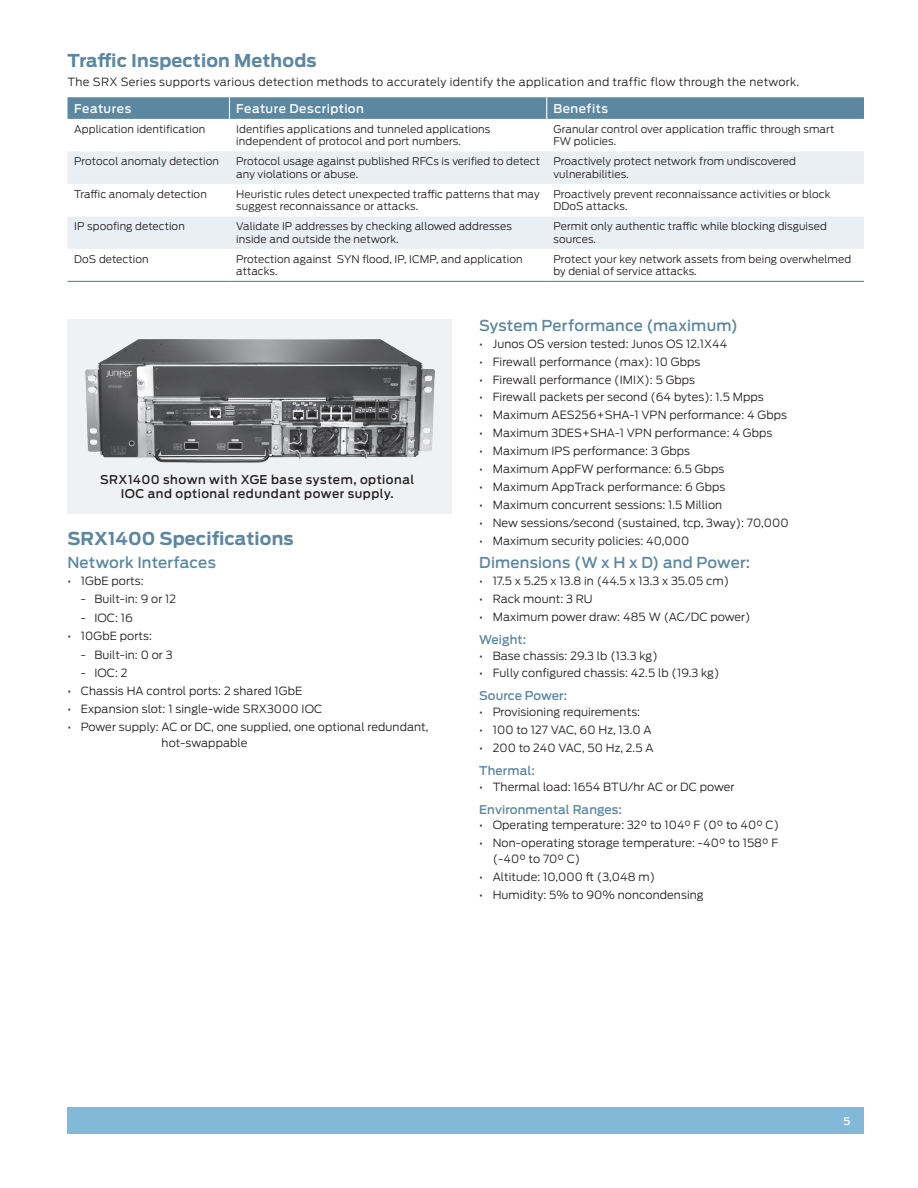
<style>
.page{position:relative;width:918px;height:1188px;background:#fff}
.page>*{position:absolute;margin:0;border:0;box-sizing:border-box;transform-origin:0 0}
.t1{font:700 17.7px "Antenna";letter-spacing:.01em;color:#5c87a1}
.t2{font:500 15px "Antenna";letter-spacing:.015em;color:#5c87a1}
.t3{font:500 12px/13.5px "Antenna";letter-spacing:.045em;color:#231f20;text-align:center}
.t4{font:500 12px "Antenna";letter-spacing:.01em;color:#5c87a1}
.t5{font:500 12px "Antenna";letter-spacing:.045em;color:#fff}
.t6{font:300 11.25px/15.8px "Antenna";letter-spacing:.01em;color:#231f20}
.t7{font:300 11.25px "Antenna";letter-spacing:.03em;color:#231f20}
.t8{font:300 10.5px/12.8px "Antenna";letter-spacing:.01em;color:#231f20}
.t9{font:500 10.5px "Antenna";color:#fff}
</style>
<div class="page">
<div style="left:68px;top:1107px;width:796px;height:27px;background:#83b9d8"></div>
<div style="left:68px;top:320px;width:384px;height:194px;background:#f0f1f2"></div>
<img style="left:85px;top:340px;width:350px;height:122px">
<div style="left:68px;top:151px;width:796px;height:33px;background:#e9eff4"></div>
<svg style="left:68px;top:217px;width:796px;height:64px;fill:#e9eff4"></svg>
<hr style="left:68px;top:281px;width:162px;height:1px;background:#5c87a1">
<hr style="left:230px;top:281px;width:317px;height:1px;background:#5c87a1">
<hr style="left:547px;top:281px;width:317px;height:1px;background:#5c87a1">
<svg style="left:68px;top:97px;width:796px;height:22px;background:#5e89a2"></svg>
<h1 class="t1" style="left:68px;top:50px;width:251px">Traffic Inspection Methods</h1>
<p class="t7" style="left:68px;top:75px;width:733px">The SRX Series supports various detection methods to accurately identify the application and traffic flow through the network.</p>
<p class="t5" style="left:74px;top:101px;width:59px">Features</p>
<p class="t5" style="left:236px;top:101px;width:129px">Feature Description</p>
<p class="t5" style="left:553px;top:101px;width:56px">Benefits</p>
<p class="t8" style="left:74px;top:123px;width:133px">Application identification</p>
<p class="t8" style="left:236px;top:123px;width:256px">Identifies applications and tunneled applications independent of protocol and port numbers.</p>
<p class="t8" style="left:554px;top:123px;width:282px">Granular control over application traffic through smart<br>FW policies.</p>
<p class="t8" style="left:74px;top:155px;width:146px">Protocol anomaly detection</p>
<p class="t8" style="left:236px;top:155px;width:305px">Protocol usage against published RFCs is verified to detect any violations or abuse.</p>
<p class="t8" style="left:554px;top:155px;width:244px">Proactively protect network from undiscovered vulnerabilities.</p>
<p class="t8" style="left:74px;top:188px;width:134px">Traffic anomaly detection</p>
<p class="t8" style="left:236px;top:188px;width:305px">Heuristic rules detect unexpected traffic patterns that may suggest reconnaissance or attacks.</p>
<p class="t8" style="left:554px;top:188px;width:278px">Proactively prevent reconnaissance activities or block<br>DDoS attacks.</p>
<p class="t8" style="left:74px;top:220px;width:112px">IP spoofing detection</p>
<p class="t8" style="left:236px;top:220px;width:277px">Validate IP addresses by checking allowed addresses inside and outside the network.</p>
<p class="t8" style="left:554px;top:220px;width:275px">Permit only authentic traffic while blocking disguised sources.</p>
<p class="t8" style="left:74px;top:253px;width:76px">DoS detection</p>
<p class="t8" style="left:236px;top:253px;width:288px">Protection against SYN flood, IP, ICMP, and application attacks.</p>
<p class="t8" style="left:554px;top:253px;width:299px">Protect your key network assets from being overwhelmed by denial of service attacks.</p>
<p class="t3" style="left:100px;top:473px;width:316px">SRX1400 shown with XGE base system, optional<br>IOC and optional redundant power supply.</p>
<h1 class="t1" style="left:67px;top:527px;width:228px">SRX1400 Specifications</h1>
<h2 class="t2" style="left:67px;top:554px;width:150px">Network Interfaces</h2>
<p class="t6" style="left:67px;top:573px;width:78px">• 1GbE ports:</p>
<p class="t6" style="left:81px;top:592px;width:97px">- Built-in: 9 or 12</p>
<p class="t6" style="left:81px;top:610px;width:54px">- IOC: 16</p>
<p class="t6" style="left:67px;top:628px;width:86px">• 10GbE ports:</p>
<p class="t6" style="left:81px;top:647px;width:93px">- Built-in: 0 or 3</p>
<p class="t6" style="left:81px;top:665px;width:48px">- IOC: 2</p>
<p class="t6" style="left:67px;top:683px;width:236px">• Chassis HA control ports: 2 shared 1GbE</p>
<p class="t6" style="left:67px;top:701px;width:256px">• Expansion slot: 1 single-wide SRX3000 IOC</p>
<p class="t6" style="left:162px;top:719px;width:269px;text-indent:-94px">• Power supply: AC or DC, one supplied, one optional redundant, hot-swappable</p>
<h2 class="t2" style="left:479px;top:317px;width:260px">System Performance (maximum)</h2>
<p class="t6" style="left:479px;top:336px;width:249px">• Junos OS version tested: Junos OS 12.1X44</p>
<p class="t6" style="left:479px;top:354px;width:223px">• Firewall performance (max): 10 Gbps</p>
<p class="t6" style="left:479px;top:372px;width:217px">• Firewall performance (IMIX): 5 Gbps</p>
<p class="t6" style="left:479px;top:390px;width:286px">• Firewall packets per second (64 bytes): 1.5 Mpps</p>
<p class="t6" style="left:479px;top:407px;width:309px">• Maximum AES256+SHA-1 VPN performance: 4 Gbps</p>
<p class="t6" style="left:479px;top:425px;width:295px">• Maximum 3DES+SHA-1 VPN performance: 4 Gbps</p>
<p class="t6" style="left:479px;top:443px;width:212px">• Maximum IPS performance: 3 Gbps</p>
<p class="t6" style="left:479px;top:461px;width:246px">• Maximum AppFW performance: 6.5 Gbps</p>
<p class="t6" style="left:479px;top:479px;width:248px">• Maximum AppTrack performance: 6 Gbps</p>
<p class="t6" style="left:479px;top:497px;width:245px">• Maximum concurrent sessions: 1.5 Million</p>
<p class="t6" style="left:479px;top:515px;width:311px">• New sessions/second (sustained, tcp, 3way): 70,000</p>
<p class="t6" style="left:479px;top:533px;width:212px">• Maximum security policies: 40,000</p>
<h2 class="t2" style="left:479px;top:554px;width:272px">Dimensions (W x H x D) and Power:</h2>
<p class="t6" style="left:479px;top:573px;width:252px">• 17.5 x 5.25 x 13.8 in (44.5 x 13.3 x 35.05 cm)</p>
<p class="t6" style="left:479px;top:591px;width:115px">• Rack mount: 3 RU</p>
<p class="t6" style="left:479px;top:609px;width:273px">• Maximum power draw: 485 W (AC/DC power)</p>
<p class="t4" style="left:479px;top:632px;width:48px">Weight:</p>
<p class="t6" style="left:479px;top:648px;width:180px">• Base chassis: 29.3 lb (13.3 kg)</p>
<p class="t6" style="left:479px;top:666px;width:242px">• Fully configured chassis: 42.5 lb (19.3 kg)</p>
<p class="t4" style="left:479px;top:689px;width:90px">Source Power:</p>
<p class="t6" style="left:479px;top:704px;width:162px">• Provisioning requirements:</p>
<p class="t6" style="left:479px;top:722px;width:174px">• 100 to 127 VAC, 60 Hz, 13.0 A</p>
<p class="t6" style="left:479px;top:740px;width:176px">• 200 to 240 VAC, 50 Hz, 2.5 A</p>
<p class="t4" style="left:479px;top:764px;width:57px">Thermal:</p>
<p class="t6" style="left:479px;top:779px;width:257px">• Thermal load: 1654 BTU/hr AC or DC power</p>
<p class="t4" style="left:479px;top:802px;width:144px">Environmental Ranges:</p>
<p class="t6" style="left:479px;top:818px;width:302px">• Operating temperature: 32° to 104° F (0° to 40° C)</p>
<p class="t6" style="left:493px;top:835px;width:287px;text-indent:-14px">• Non-operating storage temperature: -40° to 158° F (-40° to 70° C)</p>
<p class="t6" style="left:479px;top:869px;width:177px">• Altitude: 10,000 ft (3,048 m)</p>
<p class="t6" style="left:479px;top:887px;width:226px">• Humidity: 5% to 90% noncondensing</p>
<p class="t9" style="left:844px;top:1115px;width:8px">5</p>
</div>
